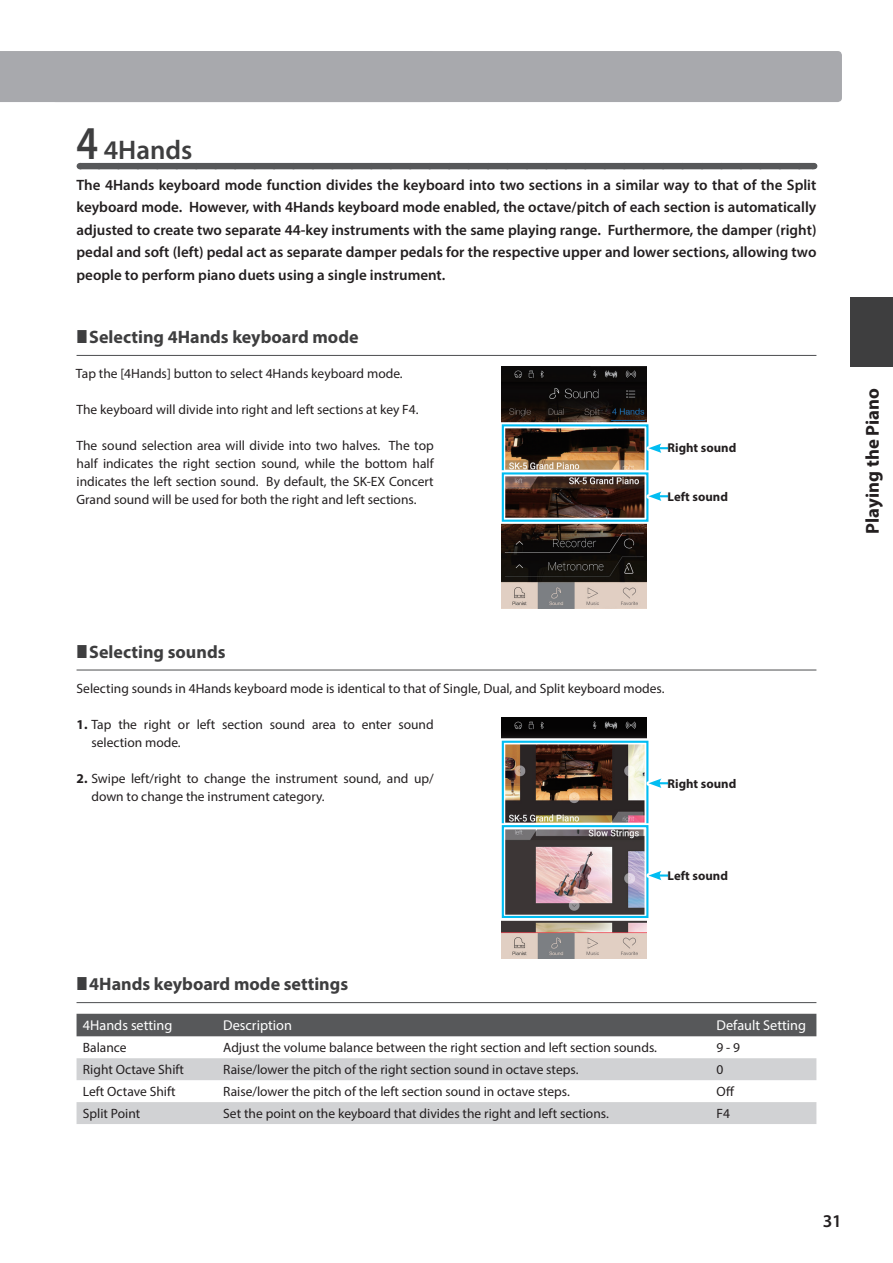
<style>
.page{position:relative;width:893px;height:1263px;background:#fff}
.page>*{position:absolute;margin:0;border:0;box-sizing:border-box;transform-origin:0 0}
.t1{font:600 27px "Myriad Pro";color:#3e3e3f}
.t2{font:700 18.75px "Myriad Pro";color:#231f20}
.t3{font:700 18px "Myriad Pro";color:#3e3e3f}
.t4{font:600 18px "Myriad Pro";color:#231f20}
.t5{font:600 15px/22.5px "Myriad Pro";color:#231f20;text-align:justify}
.t6{font:14.25px "Myriad Pro";color:#fff}
.t7{font:13.5px/18px "Myriad Pro";color:#231f20}
.t8{font:700 12.75px "Myriad Pro";color:#231f20}
.s1{font-size:47.25px}
.s2{font-weight:700}
</style>
<div class="page">
<div style="left:51px;top:51px;width:791px;height:51px;background:#a8a9ad;border-radius:4px"></div>
<div style="left:850px;top:298px;width:43px;height:69px;background:#3e3e3f"></div>
<div style="left:0;top:51px;width:53px;height:51px;background:#a8a9ad"></div>
<div style="left:80px;top:163px;width:733px;height:6px;background:#57585a"></div>
<hr style="left:77px;top:355px;width:739px;height:1px;background:#57585a">
<hr style="left:77px;top:669px;width:739px;height:1px;background:#57585a">
<hr style="left:77px;top:1002px;width:739px;height:1px;background:#57585a">
<div style="left:77px;top:1014px;width:739px;height:22px;background:#57585a"></div>
<svg style="left:77px;top:1058px;width:739px;height:66px;fill:#d1d2d4"></svg>
<img style="left:502px;top:367px;width:144px;height:241px">
<img style="left:501px;top:422px;width:148px;height:48px">
<div style="left:502px;top:424px;width:146px;height:50px;border:2px solid #01bdf2"></div>
<svg style="left:501px;top:470px;width:148px;height:54px;background:#5d4943"></svg>
<div style="left:502px;top:472px;width:146px;height:50px;border:2px solid #01bdf2"></div>
<svg style="left:646px;top:441px;width:22px;height:14px"></svg>
<hr style="left:658px;top:447px;width:20px;height:2px;background:#01bdf2">
<svg style="left:648px;top:443px;width:13px;height:10px"></svg>
<div style="left:668px;top:442px;width:148px;height:14px;background:#fff"></div>
<svg style="left:646px;top:489px;width:22px;height:14px"></svg>
<hr style="left:658px;top:495px;width:20px;height:2px;background:#01bdf2">
<svg style="left:648px;top:491px;width:13px;height:10px"></svg>
<div style="left:668px;top:490px;width:148px;height:14px;background:#fff"></div>
<img style="left:502px;top:717px;width:144px;height:242px">
<img style="left:501px;top:738px;width:148px;height:85px">
<div style="left:502px;top:741px;width:146px;height:85px;border:2px solid #01bdf2"></div>
<img style="left:501px;top:823px;width:148px;height:97px">
<div style="left:502px;top:825px;width:146px;height:93px;border:2px solid #01bdf2"></div>
<svg style="left:646px;top:776px;width:22px;height:14px"></svg>
<hr style="left:658px;top:782px;width:20px;height:2px;background:#01bdf2">
<svg style="left:648px;top:778px;width:13px;height:10px"></svg>
<svg style="left:646px;top:869px;width:22px;height:13px"></svg>
<hr style="left:658px;top:874px;width:20px;height:2px;background:#01bdf2">
<svg style="left:648px;top:871px;width:13px;height:9px"></svg>
<div style="left:668px;top:777px;width:148px;height:14px;background:#fff"></div>
<div style="left:668px;top:869px;width:148px;height:14px;background:#fff"></div>
<h1 class="t1" style="left:77px;top:132px;width:118px"><span class="s1">4</span> 4Hands</h1>
<p class="t5" style="left:77px;top:173px;width:741px">The 4Hands keyboard mode function divides the keyboard into two sections in a similar way to that of the Split keyboard mode. However, with 4Hands keyboard mode enabled, the octave/pitch of each section is automatically adjusted to create two separate 44-key instruments with the same playing range. Furthermore, the damper (right) pedal and soft (left) pedal act as separate damper pedals for the respective upper and lower sections, allowing two people to perform piano duets using a single instrument.</p>
<h3 class="t3" style="left:89px;top:325px;width:271px">Selecting 4Hands keyboard mode</h3>
<p class="t7" style="left:76px;top:364px;width:328px">Tap the [4Hands] button to select 4Hands keyboard mode.</p>
<p class="t7" style="left:77px;top:400px;width:344px">The keyboard will divide into right and left sections at key F4.</p>
<p class="t7" style="left:77px;top:436px;width:359px;text-align:justify">The sound selection area will divide into two halves. The top half indicates the right section sound, while the bottom half indicates the left section sound. By default, the SK-EX Concert Grand sound will be used for both the right and left sections.</p>
<p class="t8" style="left:668px;top:440px;width:70px">Right sound</p>
<p class="t8" style="left:668px;top:488px;width:62px">Left sound</p>
<h2 class="t2" style="left:860px;top:534px;width:147px;rotate:-90deg">Playing the Piano</h2>
<h3 class="t3" style="left:89px;top:640px;width:138px">Selecting sounds</h3>
<p class="t7" style="left:77px;top:679px;width:589px">Selecting sounds in 4Hands keyboard mode is identical to that of Single, Dual, and Split keyboard modes.</p>
<p class="t7" style="left:91px;top:715px;width:344px;text-indent:-15px"><span class="s2">1.</span> Tap the right or left section sound area to enter sound selection mode.</p>
<p class="t7" style="left:91px;top:769px;width:344px;text-indent:-15px"><span class="s2">2.</span> Swipe left/right to change the instrument sound, and up/ down to change the instrument category.</p>
<p class="t8" style="left:668px;top:775px;width:70px">Right sound</p>
<p class="t8" style="left:668px;top:867px;width:62px">Left sound</p>
<h3 class="t3" style="left:89px;top:972px;width:260px">4Hands keyboard mode settings</h3>
<p class="t6" style="left:83px;top:1016px;width:91px">4Hands setting</p>
<p class="t6" style="left:223px;top:1016px;width:70px">Description</p>
<p class="t6" style="left:716px;top:1016px;width:91px">Default Setting</p>
<p class="t7" style="left:83px;top:1038px;width:45px">Balance</p>
<p class="t7" style="left:223px;top:1038px;width:435px">Adjust the volume balance between the right section and left section sounds.</p>
<p class="t7" style="left:716px;top:1038px;width:25px">9 - 9</p>
<p class="t7" style="left:83px;top:1060px;width:103px">Right Octave Shift</p>
<p class="t7" style="left:223px;top:1060px;width:357px">Raise/lower the pitch of the right section sound in octave steps.</p>
<p class="t7" style="left:716px;top:1060px;width:8px">0</p>
<p class="t7" style="left:83px;top:1082px;width:94px">Left Octave Shift</p>
<p class="t7" style="left:223px;top:1082px;width:348px">Raise/lower the pitch of the left section sound in octave steps.</p>
<p class="t7" style="left:716px;top:1082px;width:19px">Off</p>
<p class="t7" style="left:83px;top:1104px;width:59px">Split Point</p>
<p class="t7" style="left:223px;top:1104px;width:387px">Set the point on the keyboard that divides the right and left sections.</p>
<p class="t7" style="left:716px;top:1104px;width:15px">F4</p>
<h3 class="t4" style="left:823px;top:1209px;width:21px">31</h3>
</div>
